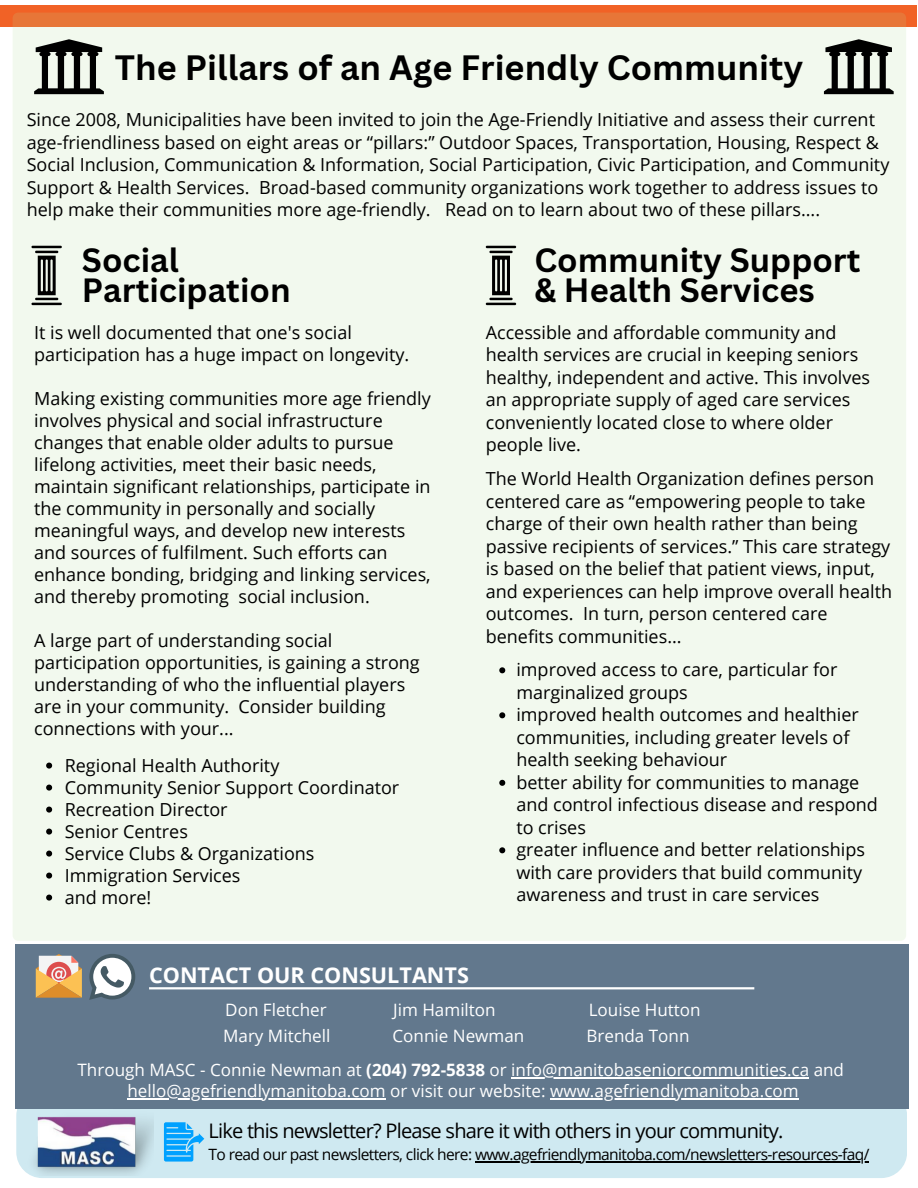
<style>
.page{position:relative;width:918px;height:1188px;background:#fff}
.page>*{position:absolute;margin:0;border:0;box-sizing:border-box;transform-origin:0 0}
.t1{font:700 34.2px "Canva Sans";color:#000}
.t2{font:700 32.7px/30.3px "Canva Sans";color:#000}
.t3{font:700 21.6px "Open Sans";color:#fff}
.t4{font:20.1px "Open Sans";letter-spacing:-.04em;color:#000}
.t5{font:18px/22.5px "Open Sans";color:#000}
.t6{font:17.1px/34.2px "Open Sans";color:#fff}
.t7{font:15.6px "Open Sans";letter-spacing:-.04em;color:#000}
.s1{font-weight:700}
</style>
<div class="page">
<div style="left:0;top:5px;width:917px;height:21px;background:#f16226"></div>
<div style="left:16px;top:1090px;width:890px;height:88px;background:#cfe9f1;border-radius:26px"></div>
<div style="left:15px;top:944px;width:894px;height:164px;background:#62788d"></div>
<svg style="left:36px;top:954px;width:46px;height:44px;background:#e1ad7a"></svg>
<svg style="left:89px;top:954px;width:46px;height:46px"></svg>
<hr style="left:149px;top:987px;width:605px;height:2px;background:#fff">
<svg style="left:164px;top:1122px;width:40px;height:40px"></svg>
<img style="left:26px;top:1116px;width:127px;height:59px">
<div style="left:13px;top:13px;width:893px;height:928px;background:#f2f9ee"></div>
<svg style="left:34px;top:39px;width:70px;height:55px;background:#797c76"></svg>
<hr style="left:511px;top:1077px;width:298px;height:2px;background:#fff">
<hr style="left:127px;top:1098px;width:259px;height:2px;background:#fff">
<hr style="left:550px;top:1098px;width:249px;height:2px;background:#fff">
<hr style="left:475px;top:1161px;width:394px;height:1px;background:#000">
<svg style="left:46px;top:763px;width:6px;height:6px"></svg>
<svg style="left:46px;top:785px;width:6px;height:6px"></svg>
<svg style="left:46px;top:807px;width:6px;height:6px"></svg>
<svg style="left:46px;top:829px;width:6px;height:6px"></svg>
<svg style="left:46px;top:851px;width:6px;height:6px"></svg>
<svg style="left:46px;top:873px;width:6px;height:6px"></svg>
<svg style="left:46px;top:895px;width:6px;height:6px"></svg>
<hr style="left:31px;top:246px;width:31px;height:2px;background:#000">
<hr style="left:35px;top:251px;width:23px;height:2px;background:#000">
<hr style="left:31px;top:303px;width:31px;height:2px;background:#000">
<hr style="left:35px;top:298px;width:23px;height:2px;background:#000">
<svg style="left:38px;top:256px;width:18px;height:39px"></svg>
<hr style="left:486px;top:246px;width:30px;height:2px;background:#000">
<hr style="left:489px;top:251px;width:24px;height:2px;background:#000">
<hr style="left:486px;top:303px;width:30px;height:2px;background:#000">
<hr style="left:489px;top:298px;width:24px;height:2px;background:#000">
<svg style="left:492px;top:256px;width:18px;height:39px"></svg>
<svg style="left:499px;top:667px;width:6px;height:6px"></svg>
<svg style="left:499px;top:712px;width:6px;height:6px"></svg>
<svg style="left:499px;top:780px;width:6px;height:6px"></svg>
<svg style="left:499px;top:847px;width:6px;height:6px"></svg>
<svg style="left:824px;top:39px;width:70px;height:55px;background:#787c76"></svg>
<h1 class="t1" style="left:115px;top:44px;width:690px">The Pillars of an Age Friendly Community</h1>
<p class="t5" style="left:27px;top:108px;width:864px">Since 2008, Municipalities have been invited to join the Age-Friendly Initiative and assess their current age-friendliness based on eight areas or “pillars:” Outdoor Spaces, Transportation, Housing, Respect &amp; Social Inclusion, Communication &amp; Information, Social Participation, Civic Participation, and Community Support &amp; Health Services. Broad-based community organizations work together to address issues to help make their communities more age-friendly. Read on to learn about two of these pillars....</p>
<h2 class="t2" style="left:82px;top:244px;width:210px">Social<br>Participation</h2>
<h2 class="t2" style="left:534px;top:244px;width:328px">Community Support &amp; Health Services</h2>
<p class="t5" style="left:34px;top:321px;width:377px;line-height:22px">It is well documented that one's social participation has a huge impact on longevity.</p>
<p class="t5" style="left:34px;top:387px;width:398px;line-height:22px">Making existing communities more age friendly involves physical and social infrastructure changes that enable older adults to pursue lifelong activities, meet their basic needs, maintain significant relationships, participate in the community in personally and socially meaningful ways, and develop new interests and sources of fulfilment. Such efforts can enhance bonding, bridging and linking services, and thereby promoting social inclusion.</p>
<p class="t5" style="left:34px;top:629px;width:387px;line-height:22px">A large part of understanding social participation opportunities, is gaining a strong understanding of who the influential players are in your community. Consider building connections with your...</p>
<p class="t5" style="left:65px;top:754px;width:336px;line-height:22px">Regional Health Authority<br>Community Senior Support Coordinator<br>Recreation Director<br>Senior Centres<br>Service Clubs &amp; Organizations<br>Immigration Services<br>and more!</p>
<p class="t5" style="left:486px;top:321px;width:386px">Accessible and affordable community and health services are crucial in keeping seniors healthy, independent and active. This involves an appropriate supply of aged care services conveniently located close to where older people live.</p>
<p class="t5" style="left:486px;top:467px;width:408px">The World Health Organization defines person centered care as “empowering people to take charge of their own health rather than being passive recipients of services.” This care strategy is based on the belief that patient views, input, and experiences can help improve overall health outcomes. In turn, person centered care benefits communities...</p>
<p class="t5" style="left:516px;top:658px;width:363px">improved access to care, particular for marginalized groups<br>improved health outcomes and healthier communities, including greater levels of health seeking behaviour<br>better ability for communities to manage and control infectious disease and respond to crises<br>greater influence and better relationships with care providers that build community awareness and trust in care services</p>
<p class="t3" style="left:149px;top:960px;width:321px">CONTACT OUR CONSULTANTS</p>
<p class="t6" style="left:225px;top:993px;width:103px">Don Fletcher</p>
<p class="t6" style="left:393px;top:993px;width:104px">Jim Hamilton</p>
<p class="t6" style="left:589px;top:993px;width:113px">Louise Hutton</p>
<p class="t6" style="left:223px;top:1019px;width:109px">Mary Mitchell</p>
<p class="t6" style="left:393px;top:1019px;width:133px">Connie Newman</p>
<p class="t6" style="left:78px;top:1019px;width:768px;text-indent:509px">Brenda Tonn<br>Through MASC - Connie Newman at <span class="s1">(204) 792-5838</span> or info@manitobaseniorcommunities.ca and</p>
<p class="t6" style="left:127px;top:1073px;width:673px">hello@agefriendlymanitoba.com or visit our website: www.agefriendlymanitoba.com</p>
<p class="t4" style="left:208px;top:1116px;width:577px">Like this newsletter? Please share it with others in your community.</p>
<p class="t7" style="left:208px;top:1143px;width:663px">To read our past newsletters, click here: www.agefriendlymanitoba.com/newsletters-resources-faq/</p>
</div>
